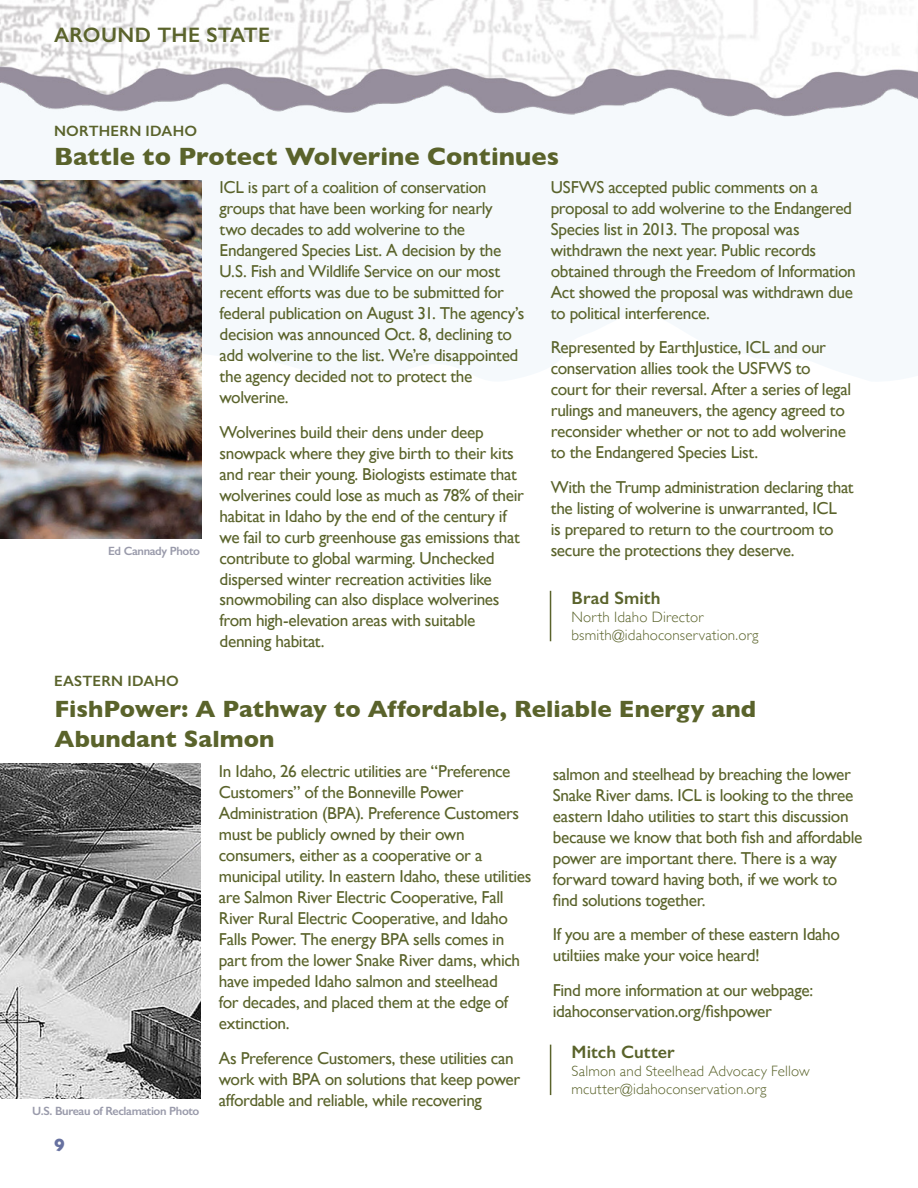
<style>
.page{position:relative;width:918px;height:1188px;background:#fff}
.page>*{position:absolute;margin:0;border:0;box-sizing:border-box;transform-origin:0 0}
.t1{font:700 25.5px "Gill Sans";color:#5a632b}
.t2{font:700 24px/30px "Gill Sans";color:#5a632b}
.t3{font:600 21px "Gill Sans";letter-spacing:.01em;color:#5a632b}
.t4{font:600 18px "Gill Sans";letter-spacing:.005em;color:#5a632b}
.t5{font:700 18px "Gill Sans";color:#6771a0}
.t6{font:17.25px/21px "Gill Sans";letter-spacing:-.02em;color:#5a632b}
.t7{font:300 15px/18px "Gill Sans";letter-spacing:.01em;color:#5a632b}
.t8{font:600 15px "Gill Sans";letter-spacing:.015em;color:#5a632b}
.t9{font:600 12px "Gill Sans";letter-spacing:-.03em;color:#999aaa}
</style>
<div class="page">
<img style="left:0;top:0;width:918px;height:119px">
<img style="left:0;top:764px;width:201px;height:335px">
<hr style="left:550px;top:1045px;width:1px;height:50px;background:#5a632b">
<hr style="left:550px;top:591px;width:1px;height:50px;background:#5a632b">
<img style="left:0;top:181px;width:202px;height:358px">
<p class="t3" style="left:54px;top:23px;width:218px">AROUND THE STATE</p>
<p class="t8" style="left:54px;top:122px;width:145px">NORTHERN IDAHO</p>
<h1 class="t1" style="left:54px;top:136px;width:507px">Battle to Protect Wolverine Continues</h1>
<p class="t6" style="left:220px;top:177px;width:306px">ICL is part of a coalition of conservation groups that have been working for nearly<br>two decades to add wolverine to the Endangered Species List. A decision by the U.S. Fish and Wildlife Service on our most recent efforts was due to be submitted for federal publication on August 31. The agency’s decision was announced Oct. 8, declining to add wolverine to the list. We’re disappointed the agency decided not to protect the wolverine.</p>
<p class="t6" style="left:220px;top:421px;width:306px">Wolverines build their dens under deep snowpack where they give birth to their kits and rear their young. Biologists estimate that wolverines could lose as much as 78% of their habitat in Idaho by the end of the century if we fail to curb greenhouse gas emissions that contribute to global warming. Unchecked dispersed winter recreation activities like snowmobiling can also displace wolverines from high-elevation areas with suitable denning habitat.</p>
<p class="t6" style="left:551px;top:176px;width:307px">USFWS accepted public comments on a proposal to add wolverine to the Endangered Species list in 2013. The proposal was withdrawn the next year. Public records obtained through the Freedom of Information Act showed the proposal was withdrawn due to political interference.</p>
<p class="t6" style="left:551px;top:337px;width:302px">Represented by EarthJustice, ICL and our conservation allies took the USFWS to court for their reversal. After a series of legal rulings and maneuvers, the agency agreed to reconsider whether or not to add wolverine to the Endangered Species List.</p>
<p class="t6" style="left:551px;top:476px;width:304px">With the Trump administration declaring that the listing of wolverine is unwarranted, ICL<br>is prepared to return to the courtroom to secure the protections they deserve.</p>
<p class="t9" style="left:108px;top:544px;width:93px">Ed Cannady Photo</p>
<p class="t4" style="left:572px;top:587px;width:90px">Brad Smith</p>
<p class="t7" style="left:572px;top:608px;width:189px">North Idaho Director bsmith@idahoconservation.org</p>
<p class="t8" style="left:54px;top:672px;width:126px">EASTERN IDAHO</p>
<h2 class="t2" style="left:55px;top:694px;width:703px">FishPower: A Pathway to Affordable, Reliable Energy and<br>Abundant Salmon</h2>
<p class="t6" style="left:219px;top:761px;width:314px">In Idaho, 26 electric utilities are “Preference Customers” of the Bonneville Power Administration (BPA). Preference Customers must be publicly owned by their own consumers, either as a cooperative or a municipal utility. In eastern Idaho, these utilities are Salmon River Electric Cooperative, Fall River Rural Electric Cooperative, and Idaho Falls Power. The energy BPA sells comes in part from the lower Snake River dams, which have impeded Idaho salmon and steelhead<br>for decades, and placed them at the edge of extinction.</p>
<p class="t6" style="left:219px;top:1047px;width:303px">As Preference Customers, these utilities can work with BPA on solutions that keep power affordable and reliable, while recovering</p>
<p class="t6" style="left:553px;top:763px;width:311px">salmon and steelhead by breaching the lower Snake River dams. ICL is looking to the three eastern Idaho utilities to start this discussion because we know that both fish and affordable power are important there. There is a way forward toward having both, if we work to find solutions together.</p>
<p class="t6" style="left:553px;top:924px;width:289px">If you are a member of these eastern Idaho utiltiies make your voice heard!</p>
<p class="t6" style="left:553px;top:979px;width:262px">Find more information at our webpage: idahoconservation.org/fishpower</p>
<p class="t4" style="left:572px;top:1041px;width:105px">Mitch Cutter</p>
<p class="t7" style="left:572px;top:1061px;width:240px">Salmon and Steelhead Advocacy Fellow mcutter@idahoconservation.org</p>
<p class="t9" style="left:32px;top:1104px;width:169px">U.S. Bureau of Reclamation Photo</p>
<p class="t5" style="left:54px;top:1131px;width:12px">9</p>
</div>
